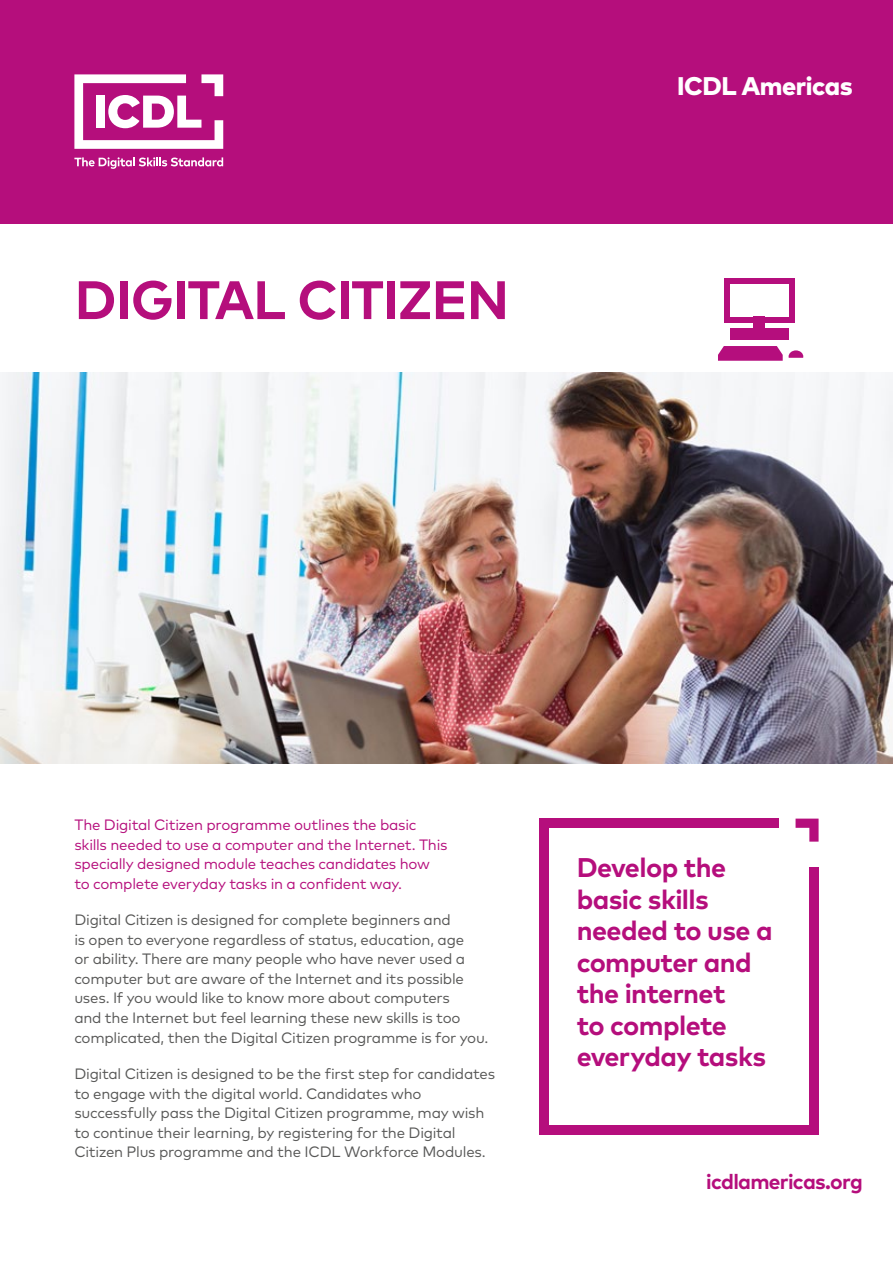
<style>
.page{position:relative;width:893px;height:1263px;background:#fff}
.page>*{position:absolute;margin:0;border:0;box-sizing:border-box;transform-origin:0 0}
.t1{font:700 54px "Mark Pro";letter-spacing:-.02em;color:#b50e7c}
.t2{font:700 27px/31.5px "Mark Pro";letter-spacing:-.02em;color:#b50e7c}
.t3{font:800 25.5px "Mark Pro";letter-spacing:-.02em;color:#fff}
.t4{font:700 21px "Mark Pro";letter-spacing:-.035em;color:#b50e7c}
.t5{font:15px/19.5px "Mark Pro";letter-spacing:-.015em;color:#575756}
.t6{font:15px/19.5px "Mark Pro";letter-spacing:-.015em;color:#b50e7c}
</style>
<div class="page">
<div style="left:0;top:0;width:893px;height:223px;background:#b50e7c"></div>
<svg style="left:74px;top:74px;width:149px;height:75px"></svg>
<svg style="left:74px;top:157px;width:149px;height:12px"></svg>
<svg style="left:795px;top:819px;width:24px;height:23px"></svg>
<div style="left:539px;top:819px;width:240px;height:9px;background:#b50e7c"></div>
<div style="left:809px;top:867px;width:10px;height:268px;background:#b50e7c"></div>
<div style="left:539px;top:819px;width:10px;height:316px;background:#b50e7c"></div>
<div style="left:539px;top:1126px;width:280px;height:9px;background:#b50e7c"></div>
<div style="left:727px;top:278px;width:64px;height:6px;background:#b50e7d"></div>
<div style="left:724px;top:317px;width:70px;height:5px;background:#b50e7d"></div>
<div style="left:724px;top:278px;width:6px;height:44px;background:#b50e7d"></div>
<div style="left:789px;top:278px;width:5px;height:44px;background:#b50e7d"></div>
<div style="left:753px;top:317px;width:12px;height:11px;background:#b50e7d"></div>
<div style="left:730px;top:328px;width:59px;height:12px;background:#b50e7d"></div>
<svg style="left:789px;top:350px;width:14px;height:8px"></svg>
<svg style="left:718px;top:346px;width:65px;height:15px"></svg>
<img style="left:0;top:373px;width:893px;height:390px">
<h1 class="t1" style="left:75px;top:259px;width:436px">DIGITAL CITIZEN</h1>
<h3 class="t3" style="left:677px;top:66px;width:177px">ICDL Americas</h3>
<p class="t6" style="left:74px;top:814px;width:375px">The Digital Citizen programme outlines the basic skills needed to use a computer and the Internet. This specially designed module teaches candidates how to complete everyday tasks in a confident way.</p>
<p class="t5" style="left:74px;top:909px;width:415px">Digital Citizen is designed for complete beginners and<br>is open to everyone regardless of status, education, age<br>or ability. There are many people who have never used a computer but are aware of the Internet and its possible uses. If you would like to know more about computers<br>and the Internet but feel learning these new skills is too complicated, then the Digital Citizen programme is for you.</p>
<p class="t5" style="left:74px;top:1063px;width:422px">Digital Citizen is designed to be the first step for candidates to engage with the digital world. Candidates who successfully pass the Digital Citizen programme, may wish to continue their learning, by registering for the Digital Citizen Plus programme and the ICDL Workforce Modules.</p>
<h2 class="t2" style="left:577px;top:849px;width:198px">Develop the basic skills needed to use a computer and the internet<br>to complete everyday tasks</h2>
<h3 class="t4" style="left:706px;top:1165px;width:158px">icdlamericas.org</h3>
</div>
